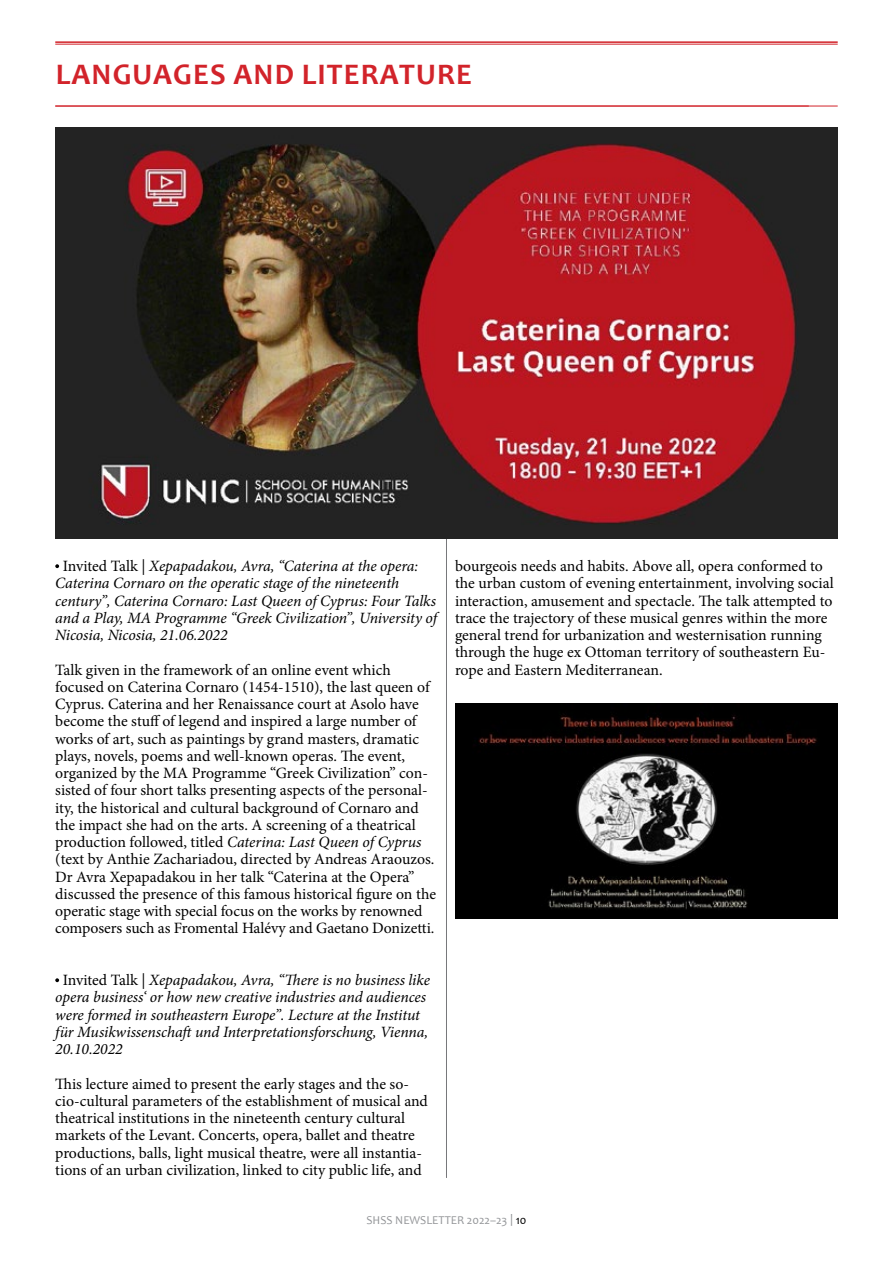
<style>
.page{position:relative;width:893px;height:1263px;background:#fff}
.page>*{position:absolute;margin:0;border:0;box-sizing:border-box;transform-origin:0 0}
.t1{font:700 30px "Candara";letter-spacing:.04em;color:#d2232a}
.t2{font:15.75px/17.2px "Minion Pro";color:#000}
.t3{font:italic 15.75px/17.2px "Minion Pro";letter-spacing:-.01em;color:#000}
.t4{font:12px "Candara";color:#939598}
.s1{font-style:normal}
.s2{font-style:italic}
.s3{color:#000}
</style>
<div class="page">
<hr style="left:446px;top:128px;width:1px;height:1050px;background:#77787b">
<hr style="left:55px;top:41px;width:783px;height:2px;background:#d2232a">
<hr style="left:55px;top:44px;width:783px;height:1px;background:#d2232a">
<hr style="left:55px;top:106px;width:783px;height:1px;background:#d2232a">
<svg style="left:55px;top:564px;width:4px;height:4px"></svg>
<svg style="left:55px;top:978px;width:4px;height:4px"></svg>
<img style="left:55px;top:128px;width:783px;height:410px">
<img style="left:455px;top:703px;width:383px;height:215px">
<h1 class="t1" style="left:56px;top:56px;width:418px">LANGUAGES AND LITERATURE</h1>
<p class="t3" style="left:55px;top:557px;width:383px;text-indent:7px"><span class="s1">Invited Talk |</span> Xepapadakou, Avra, “Caterina at the opera:<br>Caterina Cornaro on the operatic stage of the nineteenth century”, Caterina Cornaro: Last Queen of Cyprus: Four Talks and a Play, MA Programme “Greek Civilization”, University of Nicosia, Nicosia, 21.06.2022</p>
<p class="t2" style="left:55px;top:661px;width:382px">Talk given in the framework of an online event which focused on Caterina Cornaro (1454-1510), the last queen of Cyprus. Caterina and her Renaissance court at Asolo have become the stuff of legend and inspired a large number of works of art, such as paintings by grand masters, dramatic plays, novels, poems and well-known operas. The event, organized by the MA Programme “Greek Civilization” con&shy;sisted of four short talks presenting aspects of the personal&shy;ity, the historical and cultural background of Cornaro and the impact she had on the arts. A screening of a theatrical production followed, titled <span class="s2">Caterina: Last Queen of Cyprus </span>(text by Anthie Zachariadou, directed by Andreas Araouzos.<br>Dr Avra Xepapadakou in her talk “Caterina at the Opera” discussed the presence of this famous historical figure on the operatic stage with special focus on the works by renowned composers such as Fromental Halévy and Gaetano Donizetti.</p>
<p class="t3" style="left:55px;top:971px;width:376px;text-indent:7px"><span class="s1">Invited Talk |</span> Xepapadakou, Avra, “There is no business like opera business‘ or how new creative industries and audiences were formed in southeastern Europe”. Lecture at the Institut für Musikwissenschaft und Interpretationsforschung, Vienna, 20.10.2022</p>
<p class="t2" style="left:55px;top:1075px;width:374px">This lecture aimed to present the early stages and the so&shy;cio-cultural parameters of the establishment of musical and theatrical institutions in the nineteenth century cultural markets of the Levant. Concerts, opera, ballet and theatre productions, balls, light musical theatre, were all instantia&shy;tions of an urban civilization, linked to city public life, and</p>
<p class="t2" style="left:455px;top:557px;width:380px">bourgeois needs and habits. Above all, opera conformed to the urban custom of evening entertainment, involving social interaction, amusement and spectacle. The talk attempted to trace the trajectory of these musical genres within the more general trend for urbanization and westernisation running through the huge ex Ottoman territory of southeastern Eu&shy;rope and Eastern Mediterranean.</p>
<p class="t4" style="left:366px;top:1212px;width:161px">SHSS NEWSLETTER 2022–23 | <span class="s3">10</span></p>
</div>
